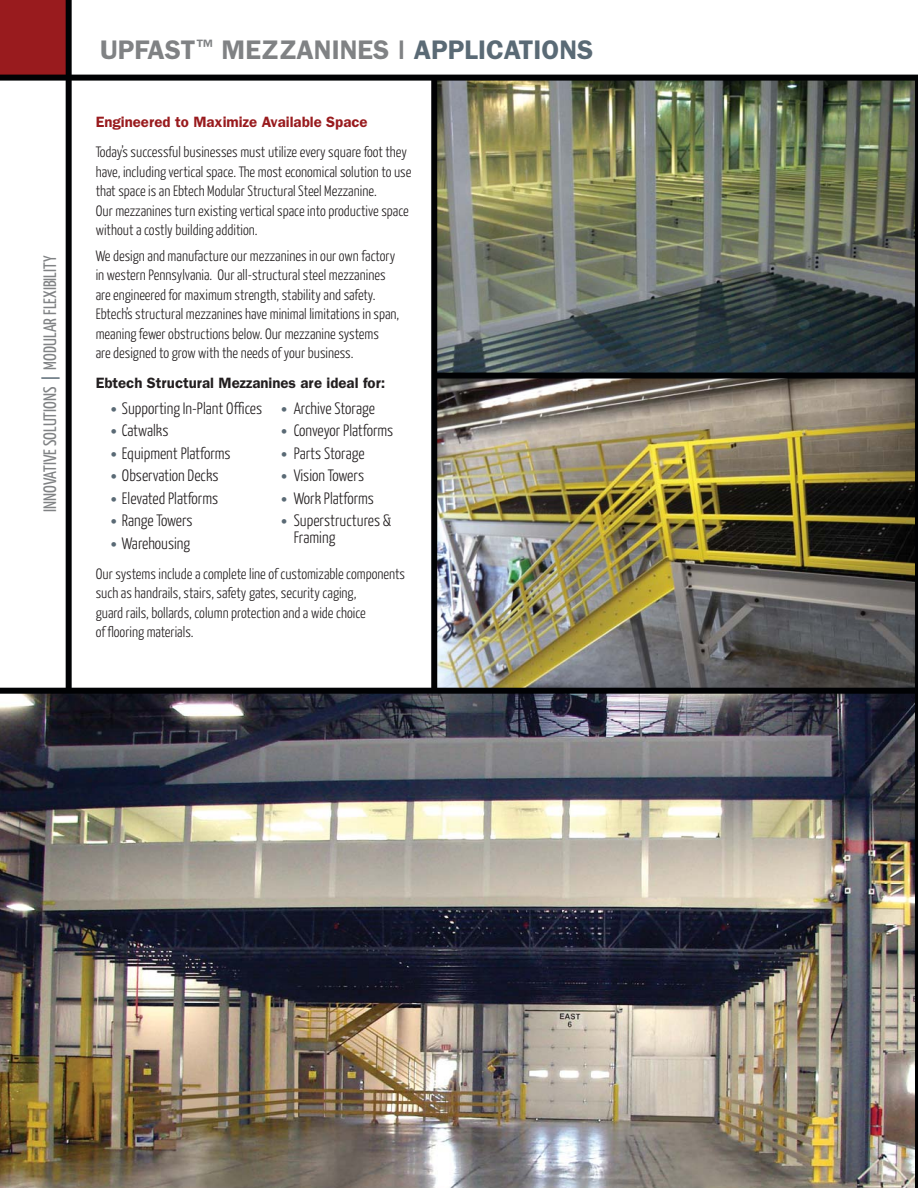
<style>
.page{position:relative;width:918px;height:1188px;background:#fff}
.page>*{position:absolute;margin:0;border:0;box-sizing:border-box;transform-origin:0 0}
.t1{font:600 27px "Franklin Gothic";color:#808284}
.t2{font:18px "Yanone Kaffeesatz";color:#808284}
.t3{font:300 16.5px/16.5px "Yanone Kaffeesatz";color:#231f20}
.t4{font:300 15px/19.5px "Yanone Kaffeesatz";color:#231f20}
.t5{font:600 15px "Franklin Gothic";color:#231f20}
.t6{font:600 15px "Franklin Gothic";color:#991b1e}
.s1{color:#5a6a75}
.s2{font-family:"Franklin Gothic";font-weight:400;font-size:13.5px;color:#5a6a75}
</style>
<div class="page">
<div style="left:0;top:0;width:69px;height:78px;background:#991b1e"></div>
<div style="left:66px;top:0;width:6px;height:1188px;background:#010204"></div>
<img style="left:437px;top:81px;width:478px;height:292px">
<img style="left:0;top:694px;width:915px;height:494px">
<img style="left:437px;top:379px;width:478px;height:309px">
<div style="left:432px;top:373px;width:486px;height:6px;background:#010204"></div>
<hr style="left:915px;top:78px;width:3px;height:1110px;background:#010204">
<div style="left:0;top:688px;width:918px;height:6px;background:#010204"></div>
<div style="left:0;top:75px;width:918px;height:6px;background:#010204"></div>
<div style="left:431px;top:79px;width:6px;height:611px;background:#010204"></div>
<p class="t2" style="left:43px;top:512px;width:258px;rotate:-90deg">INNOVATIVE SOLUTIONS <span class="s1">|</span> MODULAR FLEXIBILITY</p>
<h1 class="t1" style="left:100px;top:41px;width:495px">UPFAST<sup>™</sup> MEZZANINES | <span class="s1">APPLICATIONS</span></h1>
<p class="t6" style="left:96px;top:117px;width:273px">Engineered to Maximize Available Space</p>
<p class="t4" style="left:96px;top:143px;width:317px">Today’s successful businesses must utilize every square foot they have, including vertical space. The most economical solution to use that space is an Ebtech Modular Structural Steel Mezzanine.<br>Our mezzanines turn existing vertical space into productive space without a costly building addition.</p>
<p class="t4" style="left:96px;top:247px;width:305px">We design and manufacture our mezzanines in our own factory in western Pennsylvania. Our all-structural steel mezzanines are engineered for maximum strength, stability and safety.<br>Ebtech’s structural mezzanines have minimal limitations in span, meaning fewer obstructions below. Our mezzanine systems<br>are designed to grow with the needs of your business.</p>
<p class="t5" style="left:96px;top:378px;width:291px">Ebtech Structural Mezzanines are ideal for:</p>
<p class="t3" style="left:110px;top:401px;width:154px"><span class="s2">•</span> Supporting In-Plant Offices</p>
<p class="t3" style="left:110px;top:423px;width:60px"><span class="s2">•</span> Catwalks</p>
<p class="t3" style="left:110px;top:446px;width:122px"><span class="s2">•</span> Equipment Platforms</p>
<p class="t3" style="left:110px;top:468px;width:110px"><span class="s2">•</span> Observation Decks</p>
<p class="t3" style="left:110px;top:491px;width:110px"><span class="s2">•</span> Elevated Platforms</p>
<p class="t3" style="left:110px;top:513px;width:84px"><span class="s2">•</span> Range Towers</p>
<p class="t3" style="left:110px;top:536px;width:82px"><span class="s2">•</span> Warehousing</p>
<p class="t4" style="left:96px;top:565px;width:311px">Our systems include a complete line of customizable components such as handrails, stairs, safety gates, security caging,<br>guard rails, bollards, column protection and a wide choice<br>of flooring materials.</p>
<p class="t3" style="left:280px;top:401px;width:96px"><span class="s2">•</span> Archive Storage</p>
<p class="t3" style="left:280px;top:424px;width:115px"><span class="s2">•</span> Conveyor Platforms</p>
<p class="t3" style="left:280px;top:446px;width:86px"><span class="s2">•</span> Parts Storage</p>
<p class="t3" style="left:280px;top:469px;width:85px"><span class="s2">•</span> Vision Towers</p>
<p class="t3" style="left:280px;top:491px;width:95px"><span class="s2">•</span> Work Platforms</p>
<p class="t3" style="left:294px;top:514px;width:99px;text-indent:-14px"><span class="s2">•</span> Superstructures &amp;<br>Framing</p>
</div>
